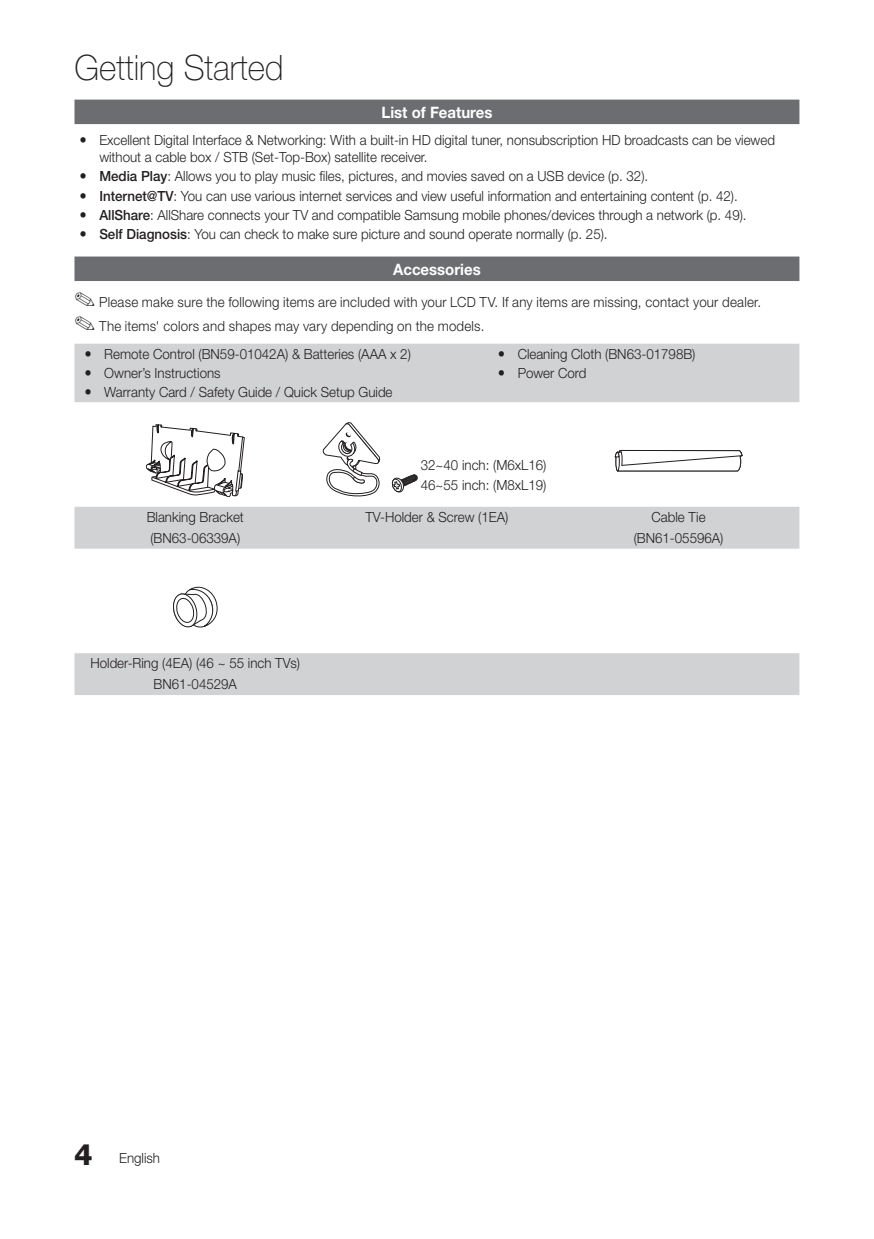
<style>
.page{position:relative;width:874px;height:1239px;background:#fff}
.page>*{position:absolute;margin:0;border:0;box-sizing:border-box;transform-origin:0 0}
.t1{font:100 35px "Helvetica Neue LT Pro";color:#231f20;scale:.95 1}
.t2{font:700 15.75px "Helvetica Neue LT Pro";color:#fff;scale:.95 1}
.t3{font:300 14px/19.2px "Helvetica Neue LT Pro";color:#231f20;scale:.95 1}
.s1{font-weight:500}
.s2{font-family:"Tahoma";font-weight:700;font-size:28px}
</style>
<div class="page">
<div style="left:74px;top:100px;width:725px;height:24px;background:#6c6d70"></div>
<div style="left:74px;top:256px;width:725px;height:25px;background:#6c6d70"></div>
<div style="left:74px;top:507px;width:725px;height:42px;background:#d1d2d4"></div>
<svg style="left:146px;top:424px;width:98px;height:73px"></svg>
<svg style="left:614px;top:450px;width:128px;height:21px"></svg>
<div style="left:74px;top:653px;width:725px;height:42px;background:#d1d2d4"></div>
<svg style="left:173px;top:587px;width:44px;height:40px"></svg>
<svg style="left:391px;top:474px;width:26px;height:19px"></svg>
<svg style="left:323px;top:422px;width:58px;height:74px"></svg>
<div style="left:74px;top:344px;width:725px;height:58px;background:#d1d2d4"></div>
<h1 class="t1" style="left:74px;top:46px;width:221px">Getting Started</h1>
<p class="t2" style="left:381px;top:103px;width:118px">List of Features</p>
<p class="t3" style="left:99px;top:131px;width:712px;line-height:16.8px">Excellent Digital Interface &amp; Networking: With a built-in HD digital tuner, nonsubscription HD broadcasts can be viewed without a cable box / STB (Set-Top-Box) satellite receiver.</p>
<p class="t3" style="left:99px;top:166px;width:682px"><span class="s1">Media Play</span>: Allows you to play music files, pictures, and movies saved on a USB device (p. 32).<br><span class="s1">Internet@TV</span>: You can use various internet services and view useful information and entertaining content (p. 42).<br><span class="s1">AllShare</span>: AllShare connects your TV and compatible Samsung mobile phones/devices through a network (p. 49).<br><span class="s1">Self Diagnosis</span>: You can check to make sure picture and sound operate normally (p. 25).</p>
<p class="t2" style="left:393px;top:260px;width:94px">Accessories</p>
<p class="t3" style="left:74px;top:290px;width:724px;line-height:24.3px">✎ Please make sure the following items are included with your LCD TV. If any items are missing, contact your dealer. ✎ The items' colors and shapes may vary depending on the models.</p>
<p class="t3" style="left:104px;top:344px;width:324px">Remote Control (BN59-01042A) &amp; Batteries (AAA x 2)<br>Owner’s Instructions<br>Warranty Card / Safety Guide / Quick Setup Guide</p>
<p class="t3" style="left:517px;top:344px;width:189px">Cleaning Cloth (BN63-01798B)<br>Power Cord</p>
<p class="t3" style="left:420px;top:455px;width:134px">32~40 inch: (M6xL16)<br>46~55 inch: (M8xL19)</p>
<p class="t3" style="left:147px;top:507px;width:104px">Blanking Bracket</p>
<p class="t3" style="left:365px;top:507px;width:152px">TV-Holder &amp; Screw (1EA)</p>
<p class="t3" style="left:651px;top:507px;width:58px">Cable Tie</p>
<p class="t3" style="left:150px;top:528px;width:96px">(BN63-06339A)</p>
<p class="t3" style="left:633px;top:528px;width:96px">(BN61-05596A)</p>
<p class="t3" style="left:90px;top:652px;width:222px;line-height:21px;text-align:center">Holder-Ring (4EA) (46 ~ 55 inch TVs)<br>BN61-04529A</p>
<p class="t3" style="left:74px;top:1148px;width:92px"><span class="s2">4</span> English</p>
</div>
